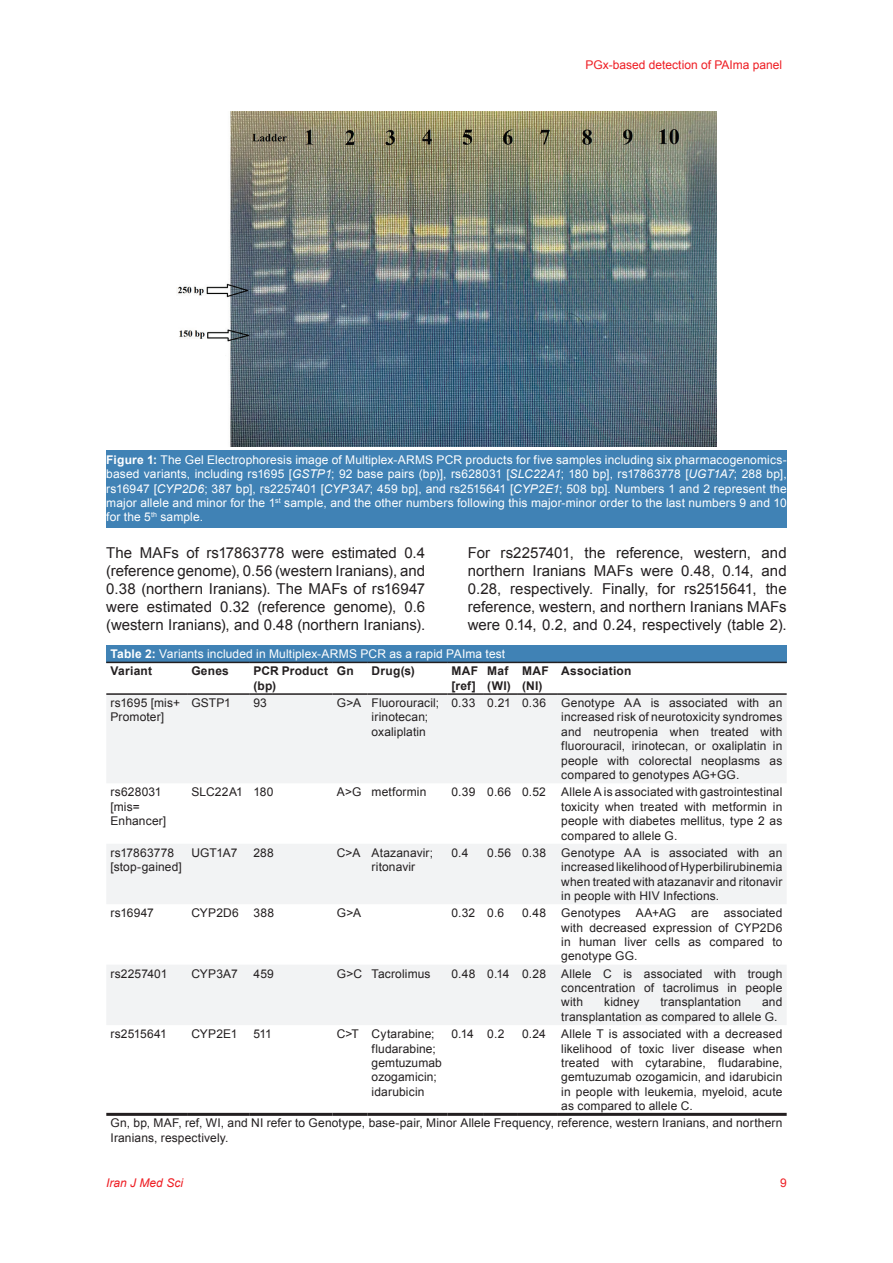
<style>
.page{position:relative;width:893px;height:1263px;background:#fff}
.page>*{position:absolute;margin:0;border:0;box-sizing:border-box;transform-origin:0 0}
.t1{font:15px/18px "Arial";letter-spacing:.005em;color:#231f20;text-align:justify}
.t2{font:12px/14.4px "Arial";letter-spacing:.01em;color:#231f20}
.t3{font:12px/14.4px "Arial";letter-spacing:.01em;color:#fff;text-align:justify}
.t4{font:700 12px/14.4px "Arial";letter-spacing:.02em;color:#231f20}
.t5{font:12px "Arial";color:#ee1d23}
.t6{font:italic 12px "Arial";color:#ee1d23}
.s1{font-weight:700}
.s2{font-style:italic}
.s3{font-weight:700;color:#231f20}
</style>
<div class="page">
<img style="left:177px;top:111px;width:539px;height:335px">
<div style="left:106px;top:451px;width:681px;height:77px;background:#4082b5"></div>
<div style="left:106px;top:645px;width:681px;height:17px;background:#4082b5"></div>
<svg style="left:107px;top:695px;width:679px;height:330px;fill:#f2f3f4"></svg>
<hr style="left:106px;top:662px;width:81px;height:1px;background:#231f20">
<hr style="left:187px;top:662px;width:62px;height:1px;background:#231f20">
<hr style="left:249px;top:662px;width:84px;height:1px;background:#231f20">
<hr style="left:333px;top:662px;width:34px;height:1px;background:#231f20">
<hr style="left:367px;top:662px;width:80px;height:1px;background:#231f20">
<hr style="left:447px;top:662px;width:36px;height:1px;background:#231f20">
<hr style="left:483px;top:662px;width:35px;height:1px;background:#231f20">
<hr style="left:518px;top:662px;width:39px;height:1px;background:#231f20">
<hr style="left:557px;top:662px;width:230px;height:1px;background:#231f20">
<hr style="left:106px;top:693px;width:81px;height:2px;background:#231f20">
<hr style="left:187px;top:693px;width:62px;height:2px;background:#231f20">
<hr style="left:249px;top:693px;width:84px;height:2px;background:#231f20">
<hr style="left:333px;top:693px;width:34px;height:2px;background:#231f20">
<hr style="left:367px;top:693px;width:80px;height:2px;background:#231f20">
<hr style="left:447px;top:693px;width:36px;height:2px;background:#231f20">
<hr style="left:483px;top:693px;width:35px;height:2px;background:#231f20">
<hr style="left:518px;top:693px;width:39px;height:2px;background:#231f20">
<hr style="left:557px;top:693px;width:230px;height:2px;background:#231f20">
<hr style="left:106px;top:1113px;width:81px;height:3px;background:#231f20">
<hr style="left:187px;top:1113px;width:62px;height:3px;background:#231f20">
<hr style="left:249px;top:1113px;width:84px;height:3px;background:#231f20">
<hr style="left:333px;top:1113px;width:34px;height:3px;background:#231f20">
<hr style="left:367px;top:1113px;width:80px;height:3px;background:#231f20">
<hr style="left:447px;top:1113px;width:36px;height:3px;background:#231f20">
<hr style="left:483px;top:1113px;width:35px;height:3px;background:#231f20">
<hr style="left:518px;top:1113px;width:39px;height:3px;background:#231f20">
<hr style="left:557px;top:1113px;width:230px;height:3px;background:#231f20">
<p class="t5" style="left:586px;top:57px;width:198px">PGx-based detection of PAIma panel</p>
<p class="t3" style="left:106px;top:452px;width:682px"><span class="s1">Figure 1:</span> The Gel Electrophoresis image of Multiplex-ARMS PCR products for five samples including six pharmacogenomics&shy;based variants, including rs1695 [<span class="s2">GSTP1</span>; 92 base pairs (bp)], rs628031 [<span class="s2">SLC22A1</span>; 180 bp], rs17863778 [<span class="s2">UGT1A7</span>; 288 bp], rs16947 [<span class="s2">CYP2D6</span>; 387 bp], rs2257401 [<span class="s2">CYP3A7</span>; 459 bp], and rs2515641 [<span class="s2">CYP2E1</span>; 508 bp]. Numbers 1 and 2 represent the major allele and minor for the 1<sup>st</sup> sample, and the other numbers following this major-minor order to the last numbers 9 and 10 for the 5<sup>th</sup> sample.</p>
<p class="t1" style="left:106px;top:544px;width:320px">The MAFs of rs17863778 were estimated 0.4 (reference genome), 0.56 (western Iranians), and 0.38 (northern Iranians). The MAFs of rs16947 were estimated 0.32 (reference genome), 0.6 (western Iranians), and 0.48 (northern Iranians).</p>
<p class="t1" style="left:468px;top:544px;width:320px">For rs2257401, the reference, western, and northern Iranians MAFs were 0.48, 0.14, and 0.28, respectively. Finally, for rs2515641, the reference, western, and northern Iranians MAFs were 0.14, 0.2, and 0.24, respectively (table 2).</p>
<p class="t3" style="left:111px;top:645px;width:396px;line-height:17.2px"><span class="s1">Table 2:</span> Variants included in Multiplex-ARMS PCR as a rapid PAIma test<br><span class="s3">Variant</span></p>
<p class="t4" style="left:191px;top:664px;width:39px">Genes</p>
<p class="t4" style="left:253px;top:664px;width:76px">PCR Product (bp)</p>
<p class="t4" style="left:337px;top:664px;width:18px">Gn</p>
<p class="t4" style="left:372px;top:664px;width:45px">Drug(s)</p>
<p class="t4" style="left:452px;top:664px;width:28px">MAF [ref]</p>
<p class="t4" style="left:487px;top:664px;width:25px">Maf (WI)</p>
<p class="t4" style="left:522px;top:664px;width:28px">MAF (NI)</p>
<p class="t4" style="left:561px;top:664px;width:72px">Association</p>
<p class="t2" style="left:111px;top:695px;width:71px">rs1695 [mis+<br>Promoter]</p>
<p class="t2" style="left:191px;top:695px;width:41px">GSTP1</p>
<p class="t2" style="left:253px;top:695px;width:15px">93</p>
<p class="t2" style="left:372px;top:695px;width:69px;text-indent:-35px">G&gt;A Fluorouracil; irinotecan; oxaliplatin</p>
<p class="t2" style="left:452px;top:695px;width:96px">0.33 0.21 0.36</p>
<p class="t2" style="left:561px;top:695px;width:223px;text-align:justify">Genotype AA is associated with an increased risk of neurotoxicity syndromes and neutropenia when treated with fluorouracil, irinotecan, or oxaliplatin in people with colorectal neoplasms as compared to genotypes AG+GG.</p>
<p class="t2" style="left:111px;top:785px;width:57px">rs628031 [mis=<br>Enhancer]</p>
<p class="t2" style="left:191px;top:785px;width:84px">SLC22A1 180</p>
<p class="t2" style="left:337px;top:785px;width:91px">A&gt;G metformin</p>
<p class="t2" style="left:452px;top:785px;width:96px">0.39 0.66 0.52</p>
<p class="t2" style="left:561px;top:785px;width:223px;text-align:justify">Allele A is associated with gastrointestinal toxicity when treated with metformin in people with diabetes mellitus, type 2 as compared to allele G.</p>
<p class="t2" style="left:111px;top:845px;width:73px">rs17863778 [stop-gained]</p>
<p class="t2" style="left:191px;top:845px;width:48px">UGT1A7</p>
<p class="t2" style="left:253px;top:845px;width:22px">288</p>
<p class="t2" style="left:372px;top:845px;width:63px;text-indent:-35px">C&gt;A Atazanavir; ritonavir</p>
<p class="t2" style="left:452px;top:845px;width:18px">0.4</p>
<p class="t2" style="left:487px;top:845px;width:60px">0.56 0.38</p>
<p class="t2" style="left:561px;top:845px;width:223px;text-align:justify">Genotype AA is associated with an increased likelihood of Hyperbilirubinemia when treated with atazanavir and ritonavir in people with HIV Infections.</p>
<p class="t2" style="left:111px;top:906px;width:45px">rs16947</p>
<p class="t2" style="left:191px;top:906px;width:84px">CYP2D6 388</p>
<p class="t2" style="left:337px;top:906px;width:26px">G&gt;A</p>
<p class="t2" style="left:452px;top:906px;width:54px">0.32 0.6</p>
<p class="t2" style="left:522px;top:906px;width:25px">0.48</p>
<p class="t2" style="left:561px;top:906px;width:223px;text-align:justify">Genotypes AA+AG are associated with decreased expression of CYP2D6 in human liver cells as compared to genotype GG.</p>
<p class="t2" style="left:111px;top:966px;width:58px">rs2257401</p>
<p class="t2" style="left:191px;top:966px;width:48px">CYP3A7</p>
<p class="t2" style="left:253px;top:966px;width:22px">459</p>
<p class="t2" style="left:337px;top:966px;width:95px">G&gt;C Tacrolimus</p>
<p class="t2" style="left:452px;top:966px;width:96px">0.48 0.14 0.28</p>
<p class="t2" style="left:561px;top:966px;width:223px;text-align:justify">Allele C is associated with trough concentration of tacrolimus in people with</p>
<p class="t2" style="left:561px;top:995px;width:223px;text-indent:201px">and transplantation as compared to allele G.</p>
<p class="t2" style="left:604px;top:995px;width:37px">kidney</p>
<p class="t2" style="left:660px;top:995px;width:82px">transplantation</p>
<p class="t2" style="left:111px;top:1026px;width:58px">rs2515641</p>
<p class="t2" style="left:191px;top:1026px;width:48px">CYP2E1</p>
<p class="t2" style="left:253px;top:1026px;width:20px">511</p>
<p class="t2" style="left:372px;top:1026px;width:72px;text-indent:-35px">C&gt;T Cytarabine; fludarabine; gemtuzumab ozogamicin; idarubicin</p>
<p class="t2" style="left:452px;top:1026px;width:54px">0.14 0.2</p>
<p class="t2" style="left:522px;top:1026px;width:25px">0.24</p>
<p class="t2" style="left:561px;top:1026px;width:223px;text-align:justify">Allele T is associated with a decreased likelihood of toxic liver disease when treated with cytarabine, fludarabine, gemtuzumab ozogamicin, and idarubicin in people with leukemia, myeloid, acute as compared to allele C.</p>
<p class="t2" style="left:111px;top:1116px;width:673px">Gn, bp, MAF, ref, WI, and NI refer to Genotype, base-pair, Minor Allele Frequency, reference, western Iranians, and northern<br>Iranians, respectively.</p>
<p class="t6" style="left:106px;top:1175px;width:78px">Iran J Med Sci</p>
<p class="t5" style="left:780px;top:1174px;width:8px">9</p>
</div>
